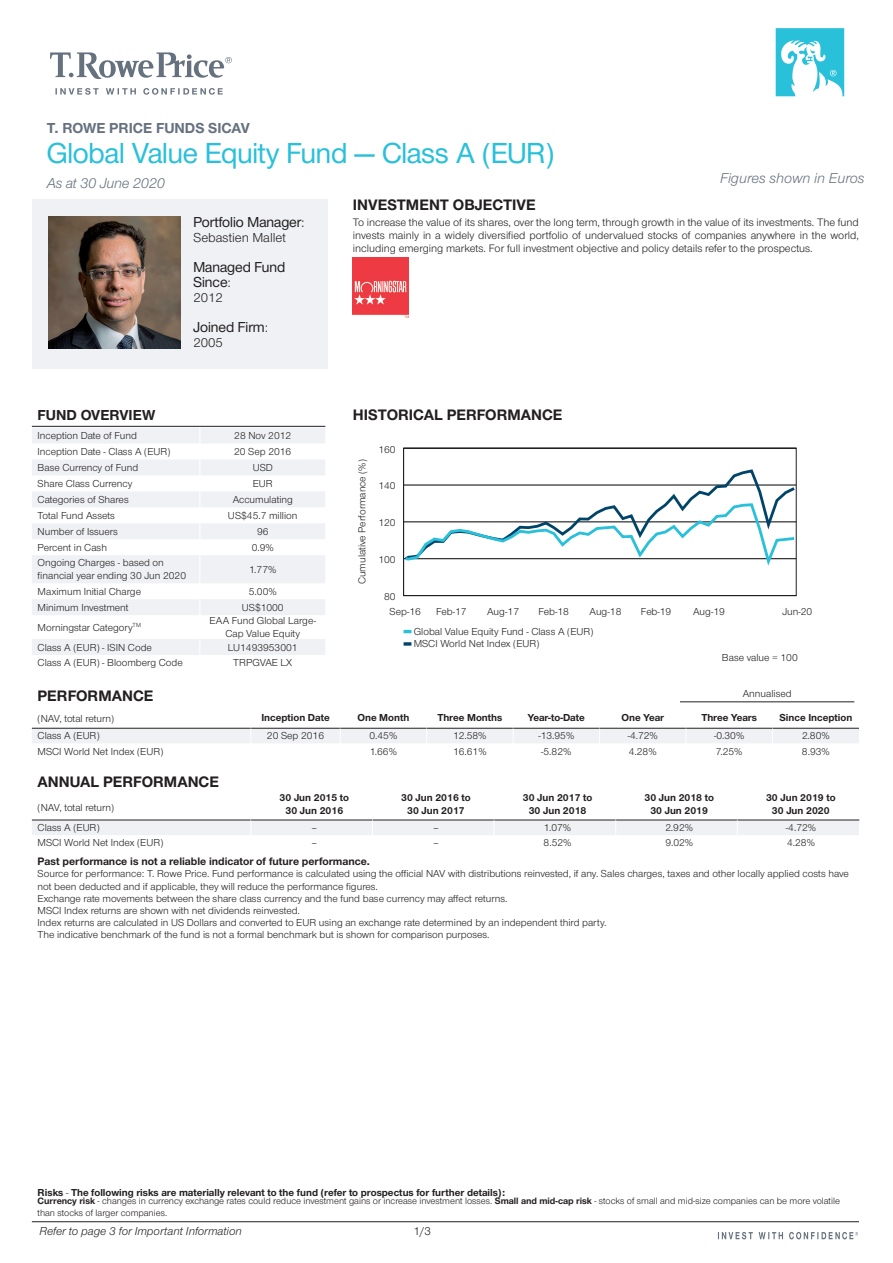
<style>
.page{position:relative;width:893px;height:1263px;background:#fff}
.page>*{position:absolute;margin:0;border:0;box-sizing:border-box;transform-origin:0 0}
.t1{font:500 30px "Nimbus San Nov D";letter-spacing:-.005em;color:#29c0da}
.t2{font:700 15.75px "Nimbus San Nov";color:#231f20}
.t3{font:500 15px/15px "Nimbus San Nov D";color:#231f20}
.t4{font:italic 15px "Nimbus San Nov";letter-spacing:-.005em;color:#65717f}
.t5{font:700 15px "Nimbus San Nov";color:#65717f}
.t6{font:700 15px "Nimbus San Nov";color:#231f20}
.t7{font:13.5px "Nimbus San Nov";color:#231f20}
.t8{font:italic 12px "Nimbus San Nov";color:#231f20}
.t9{font:12px "Nimbus San Nov";color:#231f20}
.t10{font:11.25px/12.8px "Nimbus San Nov";color:#231f20;text-align:justify}
.t11{font:700 11.25px "Nimbus San Nov";color:#231f20}
.t12{font:10.5px/12.1px "Nimbus San Nov";color:#231f20}
.t13{font:700 10.5px/12.6px "Nimbus San Nov";color:#231f20;text-align:center}
.t14{font:9.6px/11.6px "Nimbus San Nov";color:#231f20}
.s1{font-family:"Nimbus San Nov";font-weight:400;font-size:13.5px}
.s2{font-weight:400}
.s3{font-weight:700}
</style>
<div class="page">
<div style="left:32px;top:200px;width:295px;height:169px;background:#eff1f4"></div>
<svg style="left:55px;top:88px;width:168px;height:7px"></svg>
<svg style="left:50px;top:52px;width:182px;height:27px"></svg>
<hr style="left:32px;top:426px;width:293px;height:1px;background:#231f20">
<svg style="left:32px;top:428px;width:293px;height:227px"></svg>
<svg style="left:405px;top:258px;width:4px;height:60px"></svg>
<img style="left:353px;top:258px;width:55px;height:59px">
<img style="left:49px;top:217px;width:131px;height:132px">
<svg style="left:776px;top:28px;width:68px;height:68px"></svg>
<hr style="left:404px;top:448px;width:392px;height:1px;background:#000">
<svg style="left:404px;top:630px;width:7px;height:3px"></svg>
<svg style="left:404px;top:642px;width:7px;height:4px"></svg>
<hr style="left:404px;top:595px;width:392px;height:1px;background:#231f20">
<hr style="left:403px;top:448px;width:1px;height:147px;background:#231f20">
<svg style="left:404px;top:468px;width:393px;height:102px"></svg>
<hr style="left:680px;top:701px;width:174px;height:1px;background:#231f20">
<svg style="left:32px;top:727px;width:828px;height:108px"></svg>
<hr style="left:32px;top:1221px;width:827px;height:1px;background:#231f20">
<svg style="left:718px;top:1232px;width:140px;height:7px"></svg>
<h3 class="t5" style="left:47px;top:119px;width:205px">T. ROWE PRICE FUNDS SICAV</h3>
<h1 class="t1" style="left:47px;top:135px;width:509px">Global Value Equity Fund — Class A (EUR)</h1>
<h3 class="t4" style="left:47px;top:174px;width:120px">As at 30 June 2020</h3>
<h3 class="t4" style="left:720px;top:170px;width:146px">Figures shown in Euros</h3>
<h3 class="t3" style="left:193px;top:214px;width:113px">Portfolio Manager<span class="s1">:</span></h3>
<p class="t7" style="left:193px;top:230px;width:94px">Sebastien Mallet</p>
<h3 class="t3" style="left:193px;top:259px;width:93px">Managed Fund<br>Since<span class="s1">:</span></h3>
<p class="t7" style="left:193px;top:290px;width:31px">2012</p>
<h3 class="t3" style="left:193px;top:319px;width:76px">Joined Firm<span class="s1">:</span></h3>
<p class="t7" style="left:193px;top:335px;width:31px">2005</p>
<h3 class="t6" style="left:38px;top:406px;width:119px">FUND OVERVIEW</h3>
<p class="t12" style="left:38px;top:430px;width:101px">Inception Date of Fund</p>
<p class="t12" style="left:234px;top:430px;width:58px">28 Nov 2012</p>
<p class="t12" style="left:38px;top:446px;width:134px">Inception Date - Class A (EUR)</p>
<p class="t12" style="left:234px;top:446px;width:59px">20 Sep 2016</p>
<p class="t12" style="left:38px;top:461px;width:102px">Base Currency of Fund</p>
<p class="t12" style="left:253px;top:461px;width:22px">USD</p>
<p class="t12" style="left:38px;top:477px;width:96px">Share Class Currency</p>
<p class="t12" style="left:253px;top:477px;width:22px">EUR</p>
<p class="t12" style="left:38px;top:493px;width:93px">Categories of Shares</p>
<p class="t12" style="left:233px;top:493px;width:62px">Accumulating</p>
<p class="t12" style="left:38px;top:509px;width:79px">Total Fund Assets</p>
<p class="t12" style="left:228px;top:509px;width:71px">US$45.7 million</p>
<p class="t12" style="left:38px;top:525px;width:82px">Number of Issuers</p>
<p class="t12" style="left:257px;top:525px;width:13px">96</p>
<p class="t12" style="left:38px;top:541px;width:71px">Percent in Cash</p>
<p class="t12" style="left:252px;top:541px;width:24px">0.9%</p>
<p class="t12" style="left:38px;top:557px;width:150px;line-height:12.6px">Ongoing Charges - based on financial year ending 30 Jun 2020</p>
<p class="t12" style="left:249px;top:563px;width:29px">1.77%</p>
<p class="t12" style="left:38px;top:585px;width:105px">Maximum Initial Charge</p>
<p class="t12" style="left:249px;top:585px;width:29px">5.00%</p>
<p class="t12" style="left:38px;top:601px;width:93px">Minimum Investment</p>
<p class="t12" style="left:242px;top:601px;width:43px">US$1000</p>
<p class="t12" style="left:38px;top:621px;width:105px">Morningstar Category<sup>TM</sup></p>
<p class="t12" style="left:209px;top:615px;width:108px;line-height:12.6px;text-align:center">EAA Fund Global Large-<br>Cap Value Equity</p>
<p class="t12" style="left:38px;top:641px;width:116px">Class A (EUR) - ISIN Code</p>
<p class="t12" style="left:228px;top:641px;width:71px">LU1493953001</p>
<p class="t12" style="left:38px;top:657px;width:147px">Class A (EUR) - Bloomberg Code</p>
<p class="t12" style="left:233px;top:657px;width:60px">TRPGVAE LX</p>
<h2 class="t2" style="left:353px;top:196px;width:184px">INVESTMENT OBJECTIVE</h2>
<p class="t10" style="left:353px;top:216px;width:507px">To increase the value of its shares, over the long term, through growth in the value of its investments. The fund invests mainly in a widely diversified portfolio of undervalued stocks of companies anywhere in the world, including emerging markets. For full investment objective and policy details refer to the prospectus.</p>
<h2 class="t2" style="left:353px;top:406px;width:211px">HISTORICAL PERFORMANCE</h2>
<p class="t12" style="left:356px;top:584px;width:126px;rotate:-90deg">Cumulative Performance (%)</p>
<p class="t12" style="left:378px;top:443px;width:19px">160</p>
<p class="t12" style="left:378px;top:479px;width:19px">140</p>
<p class="t12" style="left:378px;top:516px;width:19px">120</p>
<p class="t12" style="left:378px;top:554px;width:19px">100</p>
<p class="t12" style="left:384px;top:591px;width:13px">80</p>
<p class="t12" style="left:390px;top:605px;width:33px">Sep-16</p>
<p class="t12" style="left:436px;top:605px;width:32px">Feb-17</p>
<p class="t12" style="left:487px;top:605px;width:33px">Aug-17</p>
<p class="t12" style="left:539px;top:605px;width:32px">Feb-18</p>
<p class="t12" style="left:590px;top:605px;width:33px">Aug-18</p>
<p class="t12" style="left:641px;top:605px;width:32px">Feb-19</p>
<p class="t12" style="left:693px;top:605px;width:33px">Aug-19</p>
<p class="t12" style="left:782px;top:605px;width:31px">Jun-20</p>
<p class="t12" style="left:414px;top:625px;width:181px">Global Value Equity Fund - Class A (EUR)<br>MSCI World Net Index (EUR)</p>
<p class="t12" style="left:722px;top:652px;width:77px">Base value = 100</p>
<h2 class="t2" style="left:38px;top:687px;width:117px">PERFORMANCE</h2>
<p class="t12" style="left:743px;top:688px;width:50px">Annualised</p>
<p class="t12" style="left:38px;top:712px;width:78px">(NAV, total return)</p>
<p class="t13" style="left:261px;top:711px;width:70px">Inception Date</p>
<p class="t13" style="left:357px;top:711px;width:53px">One Month</p>
<p class="t13" style="left:437px;top:711px;width:67px">Three Months</p>
<p class="t13" style="left:528px;top:711px;width:58px">Year-to-Date</p>
<p class="t13" style="left:621px;top:711px;width:44px">One Year</p>
<p class="t13" style="left:701px;top:711px;width:57px">Three Years</p>
<p class="t13" style="left:779px;top:711px;width:74px">Since Inception</p>
<p class="t12" style="left:38px;top:730px;width:64px">Class A (EUR)</p>
<p class="t12" style="left:267px;top:730px;width:59px">20 Sep 2016</p>
<p class="t12" style="left:369px;top:730px;width:29px">0.45%</p>
<p class="t12" style="left:453px;top:730px;width:35px">12.58%</p>
<p class="t12" style="left:538px;top:730px;width:37px">-13.95%</p>
<p class="t12" style="left:628px;top:730px;width:32px">-4.72%</p>
<p class="t12" style="left:714px;top:730px;width:32px">-0.30%</p>
<p class="t12" style="left:802px;top:730px;width:29px">2.80%</p>
<p class="t12" style="left:38px;top:745px;width:127px">MSCI World Net Index (EUR)</p>
<p class="t12" style="left:370px;top:745px;width:29px">1.66%</p>
<p class="t12" style="left:453px;top:745px;width:35px">16.61%</p>
<p class="t12" style="left:541px;top:745px;width:32px">-5.82%</p>
<p class="t12" style="left:629px;top:745px;width:29px">4.28%</p>
<p class="t12" style="left:716px;top:745px;width:28px">7.25%</p>
<p class="t12" style="left:802px;top:745px;width:29px">8.93%</p>
<h2 class="t2" style="left:38px;top:772px;width:183px">ANNUAL PERFORMANCE</h2>
<p class="t12" style="left:38px;top:801px;width:78px">(NAV, total return)</p>
<p class="t13" style="left:280px;top:791px;width:71px">30 Jun 2015 to<br>30 Jun 2016</p>
<p class="t13" style="left:401px;top:791px;width:71px">30 Jun 2016 to<br>30 Jun 2017</p>
<p class="t13" style="left:523px;top:791px;width:71px">30 Jun 2017 to<br>30 Jun 2018</p>
<p class="t13" style="left:644px;top:791px;width:71px">30 Jun 2018 to<br>30 Jun 2019</p>
<p class="t13" style="left:766px;top:791px;width:71px">30 Jun 2019 to<br>30 Jun 2020</p>
<p class="t12" style="left:38px;top:821px;width:64px">Class A (EUR)</p>
<p class="t12" style="left:311px;top:821px;width:7px">–</p>
<p class="t12" style="left:433px;top:821px;width:7px">–</p>
<p class="t12" style="left:544px;top:821px;width:29px">1.07%</p>
<p class="t12" style="left:665px;top:821px;width:29px">2.92%</p>
<p class="t12" style="left:786px;top:821px;width:32px">-4.72%</p>
<p class="t12" style="left:38px;top:837px;width:127px">MSCI World Net Index (EUR)</p>
<p class="t12" style="left:311px;top:837px;width:7px">–</p>
<p class="t12" style="left:433px;top:837px;width:7px">–</p>
<p class="t12" style="left:544px;top:837px;width:29px">8.52%</p>
<p class="t12" style="left:665px;top:837px;width:29px">9.02%</p>
<p class="t12" style="left:787px;top:837px;width:29px">4.28%</p>
<p class="t11" style="left:38px;top:854px;width:334px">Past performance is not a reliable indicator of future performance.</p>
<p class="t12" style="left:38px;top:867px;width:813px">Source for performance: T. Rowe Price. Fund performance is calculated using the official NAV with distributions reinvested, if any. Sales charges, taxes and other locally applied costs have not been deducted and if applicable, they will reduce the performance figures.<br>Exchange rate movements between the share class currency and the fund base currency may affect returns.<br>MSCI Index returns are shown with net dividends reinvested.<br>Index returns are calculated in US Dollars and converted to EUR using an exchange rate determined by an independent third party.<br>The indicative benchmark of the fund is not a formal benchmark but is shown for comparison purposes.</p>
<p class="t13" style="left:38px;top:1186px;width:469px">Risks <span class="s2">-</span> The following risks are materially relevant to the fund (refer to prospectus for further details):</p>
<p class="t14" style="left:38px;top:1195px;width:804px"><span class="s3">Currency risk</span> - changes in currency exchange rates could reduce investment gains or increase investment losses. <span class="s3">Small and mid-cap risk</span> - stocks of small and mid-size companies can be more volatile than stocks of larger companies.</p>
<p class="t8" style="left:39px;top:1224px;width:204px">Refer to page 3 for Important Information</p>
<p class="t9" style="left:414px;top:1224px;width:19px">1/3</p>
</div>
